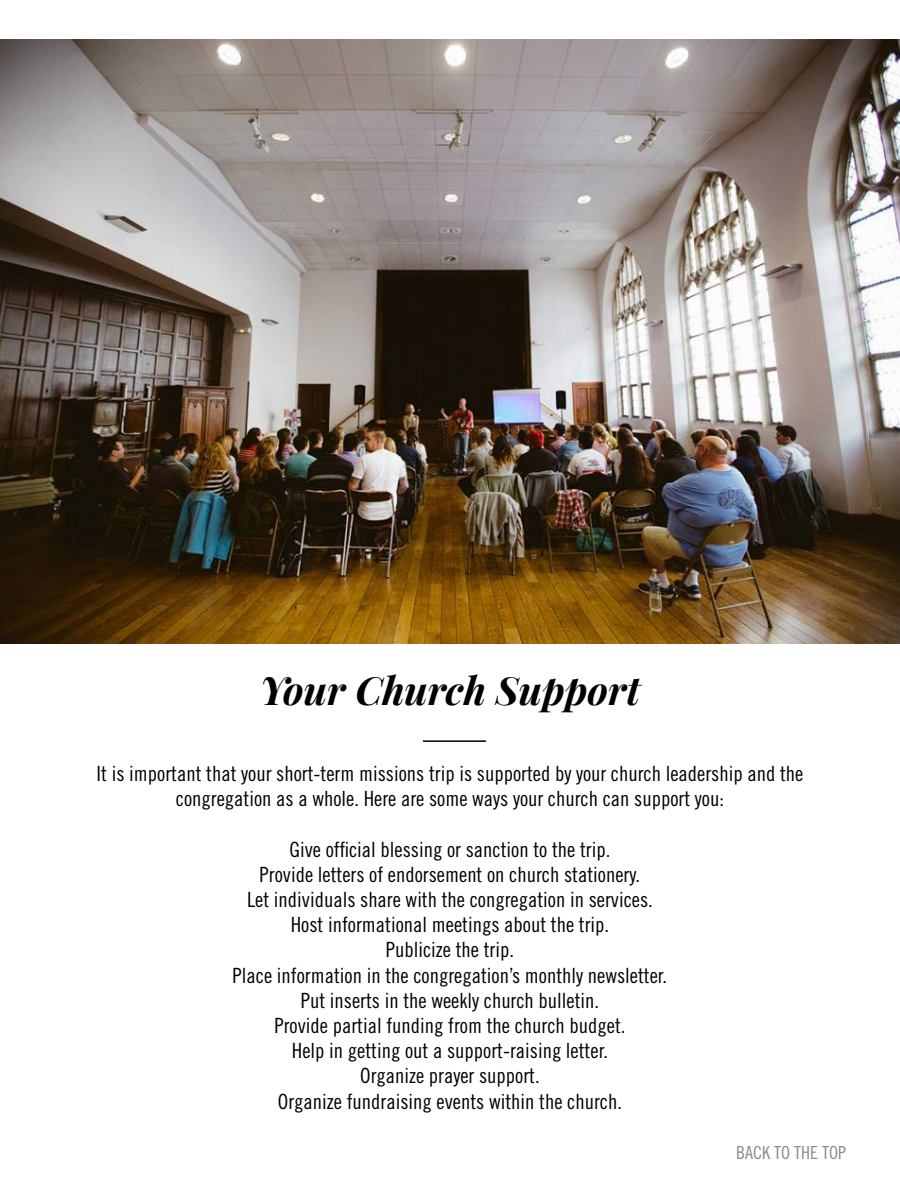
<style>
.page{position:relative;width:900px;height:1200px;background:#fff}
.page>*{position:absolute;margin:0;border:0;box-sizing:border-box;transform-origin:0 0}
.t1{font:italic 700 39px "Playfair Display";color:#000}
.t2{font:21px/25.2px "Trade Gothic LT Std Cn 18";color:#000;text-align:center}
.t3{font:18px "Trade Gothic LT Std Cn 18";color:#8a8a8a}
</style>
<div class="page">
<img style="left:0;top:39px;width:900px;height:605px">
<hr style="left:423px;top:740px;width:63px;height:2px;background:#000">
<h1 class="t1" style="left:260px;top:664px;width:382px">Your Church Support</h1>
<p class="t2" style="left:97px;top:761px;width:708px">It is important that your short-term missions trip is supported by your church leadership and the congregation as a whole. Here are some ways your church can support you:</p>
<p class="t2" style="left:233px;top:836px;width:436px">Give official blessing or sanction to the trip.<br>Provide letters of endorsement on church stationery.<br>Let individuals share with the congregation in services.<br>Host informational meetings about the trip.<br>Publicize the trip.<br>Place information in the congregation’s monthly newsletter.<br>Put inserts in the weekly church bulletin.<br>Provide partial funding from the church budget.<br>Help in getting out a support-raising letter.<br>Organize prayer support.<br>Organize fundraising events within the church.</p>
<p class="t3" style="left:736px;top:1142px;width:111px">BACK TO THE TOP</p>
</div>
